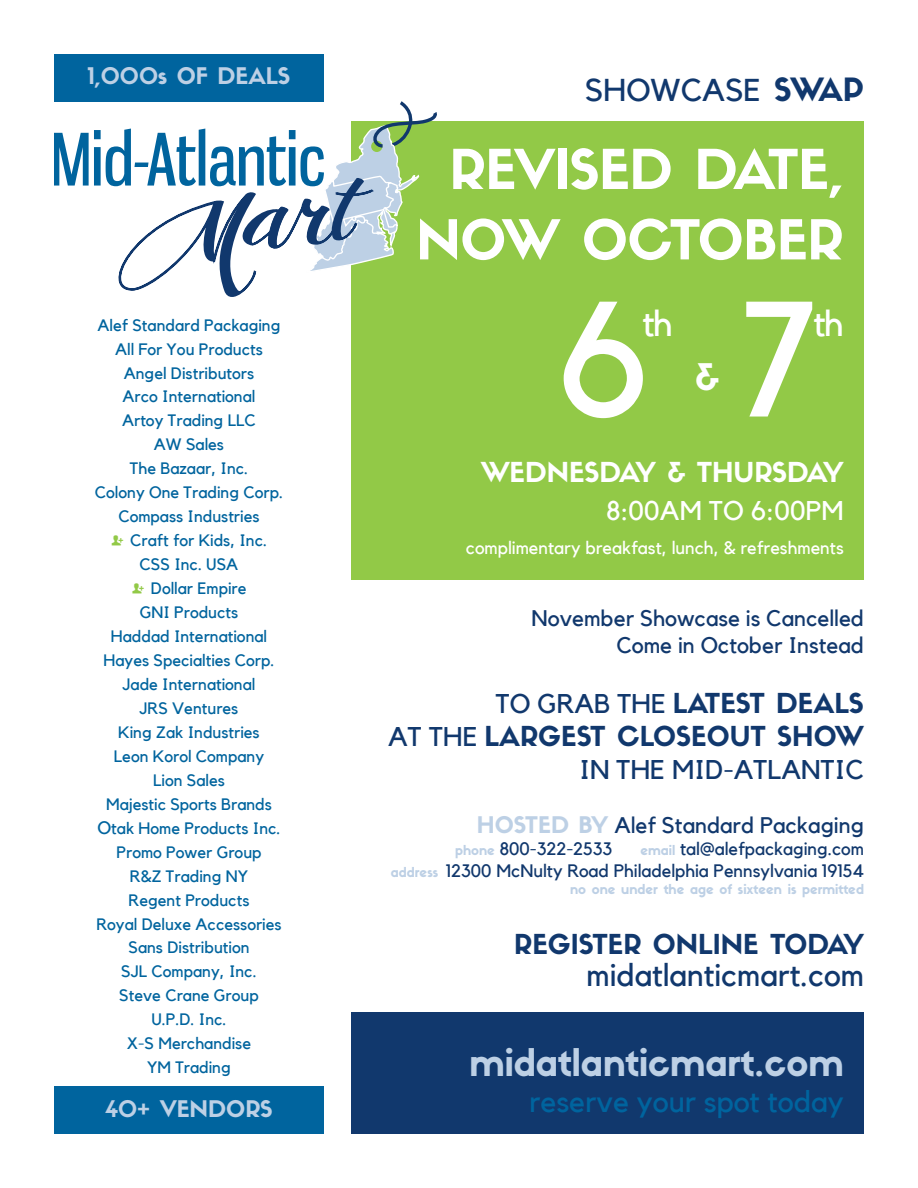
<style>
.page{position:relative;width:918px;height:1188px;background:#fff}
.page>*{position:absolute;margin:0;border:0;box-sizing:border-box;transform-origin:0 0}
.t1{font:162px "Kollektif";color:#fff}
.t2{font:54px/70.3px "Sifonn Basic";letter-spacing:-.01em;color:#fff;text-align:right}
.t3{font:37.5px "Sifonn Basic";color:#bdd0e5}
.t4{font:36px "Kollektif";color:#fff}
.t5{font:36px "Sifonn Basic";color:#fff}
.t6{font:31.5px "Kollektif";color:#11386d}
.t7{font:30px "Kollektif";color:#00649e}
.t8{font:27px/32.8px "Sifonn Basic";color:#11386d;text-align:right}
.t9{font:27px "Sifonn Basic";color:#fff}
.t10{font:27px "Kollektif";color:#11386d}
.t11{font:27px "Kollektif";color:#fff}
.t12{font:22.5px/27.5px "Kollektif";color:#11386d;text-align:right}
.t13{font:22.5px "Sifonn Basic";color:#bdd0e5}
.t14{font:18px/22px "Kollektif";color:#11386d;text-align:right}
.t15{font:18px "Kollektif";color:#fff}
.t16{font:16.5px/24px "Kollektif";color:#00649e;text-align:center}
.t17{font:13.5px "Sifonn Basic";color:#bdd0e5}
.s1{font-family:"Entypo";font-size:22.5px;color:#92c947}
.s2{font-size:18px}
.s3{font-family:"Sifonn Basic"}
.s4{font-family:"Kollektif"}
.s5{font-family:"Sifonn Basic";color:#bdd0e5}
.s6{font-family:"Sifonn Basic";font-size:13.5px;color:#bdd0e5}
</style>
<div class="page">
<div style="left:351px;top:122px;width:513px;height:458px;background:#92c947"></div>
<svg style="left:54px;top:101px;width:384px;height:196px"></svg>
<div style="left:351px;top:1012px;width:513px;height:122px;background:#11386d"></div>
<div style="left:54px;top:1087px;width:270px;height:47px;background:#00649e"></div>
<div style="left:54px;top:54px;width:270px;height:47px;background:#00649e"></div>
<h3 class="t13" style="left:88px;top:61px;width:204px">1,000s OF DEALS</h3>
<p class="t16" style="left:95px;top:313px;width:190px">Alef Standard Packaging<br>All For You Products<br>Angel Distributors<br>Arco International<br>Artoy Trading LLC<br>AW Sales<br>The Bazaar, Inc.<br>Colony One Trading Corp.<br>Compass Industries</p>
<p class="t16" style="left:111px;top:528px;width:158px"><span class="s1">-</span> Craft for Kids, Inc.<br>CSS Inc. USA</p>
<p class="t16" style="left:96px;top:576px;width:187px"><span class="s1">-</span> Dollar Empire<br>GNI Products<br>Haddad International<br>Hayes Specialties Corp.<br>Jade International<br>JRS Ventures<br>King Zak Industries<br>Leon Korol Company<br>Lion Sales<br>Majestic Sports Brands<br><span class="s2">O</span>tak Home Products Inc.<br>Promo Power Group<br>R&amp;Z Trading NY<br>Regent Products<br>Royal Deluxe Accessories<br>Sans Distribution<br>SJL Company, Inc.<br>Steve Crane Group<br>U.P.D. Inc.<br>X-S Merchandise<br>YM Trading</p>
<h3 class="t6" style="left:585px;top:72px;width:280px">SHOWCASE <span class="s3">SWAP</span></h3>
<h2 class="t2" style="left:416px;top:134px;width:429px">REVISED DATE,<br>NOW OCTOBER</h2>
<h1 class="t1" style="left:557px;top:265px;width:94px">6</h1>
<h3 class="t4" style="left:642px;top:302px;width:32px">th</h3>
<h3 class="t5" style="left:695px;top:353px;width:25px">&amp;</h3>
<h1 class="t1" style="left:741px;top:265px;width:80px">7</h1>
<h3 class="t4" style="left:813px;top:302px;width:32px">th</h3>
<h3 class="t9" style="left:481px;top:454px;width:365px">WEDNESDAY &amp; THURSDAY</h3>
<h3 class="t11" style="left:607px;top:494px;width:239px">8:00AM TO 6:00PM</h3>
<p class="t15" style="left:466px;top:537px;width:379px">complimentary breakfast, lunch, &amp; refreshments</p>
<h3 class="t12" style="left:531px;top:604px;width:334px">November Showcase is Cancelled<br>Come in October Instead</h3>
<h3 class="t8" style="left:388px;top:687px;width:477px"><span class="s4">TO GRAB THE</span> LATEST DEALS<br><span class="s4">AT THE</span> LARGEST CLOSEOUT SHOW</h3>
<h3 class="t10" style="left:579px;top:753px;width:286px">IN THE MID-ATLANTIC</h3>
<h3 class="t12" style="left:477px;top:812px;width:389px"><span class="s5">HOSTED BY</span> Alef Standard Packaging</h3>
<p class="t14" style="left:455px;top:838px;width:159px"><span class="s6">phone</span> 800-322-2533</p>
<p class="t14" style="left:391px;top:838px;width:475px"><span class="s6">email</span> tal@alefpackaging.com<br><span class="s6">address</span> 12300 McNulty Road Philadelphia Pennsylvania 19154</p>
<p class="t17" style="left:570px;top:880px;width:295px">no one under the age of sixteen is permitted</p>
<h3 class="t8" style="left:514px;top:927px;width:351px">REGISTER ONLINE TODAY</h3>
<h3 class="t6" style="left:587px;top:956px;width:279px">midatlanticmart.com</h3>
<h3 class="t3" style="left:469px;top:1037px;width:376px">midatlanticmart.com</h3>
<h3 class="t13" style="left:105px;top:1094px;width:169px">40+ VENDORS</h3>
<h3 class="t7" style="left:529px;top:1083px;width:316px">reserve your spot today</h3>
</div>
